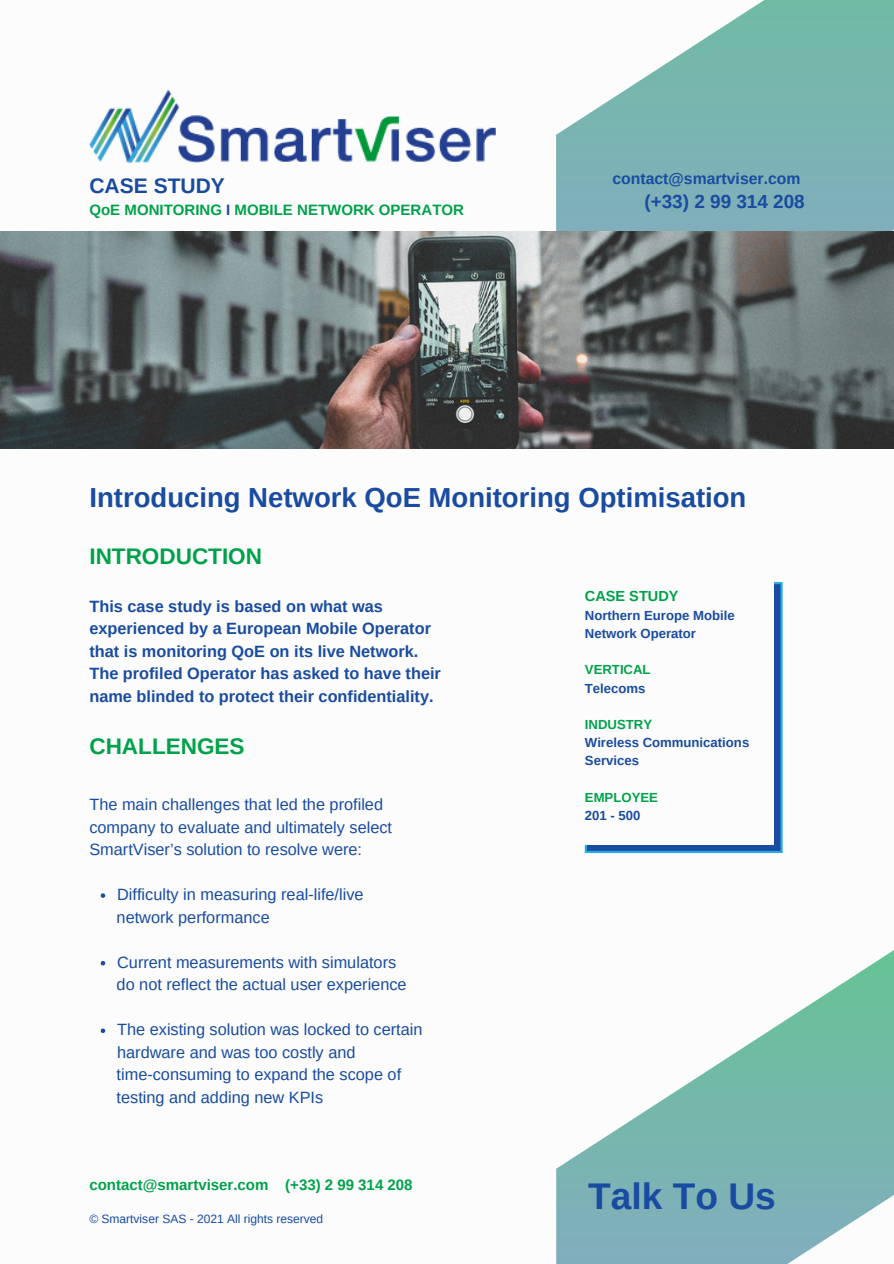
<style>
.page{position:relative;width:894px;height:1264px;background:#fff}
.page>*{position:absolute;margin:0;border:0;box-sizing:border-box;transform-origin:0 0}
.t1{font:700 37.05px "Arimo";color:#194ba0}
.t2{font:700 27.45px "Arimo";color:#194ba0}
.t3{font:700 22.5px "Arimo";color:#00a14b}
.t4{font:700 21px "Arimo";color:#194ba0}
.t5{font:700 18.9px "Arimo";color:#194ba0}
.t6{font:16.35px/22.5px "Arimo";color:#194ba0}
.t7{font:700 16.35px/22.5px "Arimo";color:#194ba0}
.t8{font:700 15.75px "Arimo";color:#194ba0}
.t9{font:700 15px "Arimo";color:#00a14b}
.t10{font:700 14.55px "Arimo";color:#00a14b}
.t11{font:700 13.2px/18.1px "Arimo";color:#194ba0}
.t12{font:700 13.2px "Arimo";color:#00a14b}
.t13{font:12px "Arimo";color:#194ba0}
.s1{color:#194ba0}
</style>
<div class="page">
<div style="left:0;top:0;width:893px;height:1263px;background:#fbfcfb"></div>
<svg style="left:556px;top:0;width:337px;height:231px;fill:#7cb5b5"></svg>
<svg style="left:556px;top:950px;width:337px;height:313px"></svg>
<img style="left:89px;top:89px;width:406px;height:74px">
<svg style="left:584px;top:582px;width:198px;height:271px;background:#2769b3"></svg>
<div style="left:578px;top:576px;width:196px;height:268px;background:#fbfcfb"></div>
<img style="left:0;top:231px;width:893px;height:217px">
<svg style="left:101px;top:893px;width:4px;height:4px"></svg>
<svg style="left:101px;top:961px;width:4px;height:4px"></svg>
<svg style="left:101px;top:1028px;width:4px;height:5px"></svg>
<p class="t4" style="left:89px;top:173px;width:137px">CASE STUDY</p>
<p class="t9" style="left:89px;top:201px;width:376px">QoE MONITORING <span class="s1">I</span> MOBILE NETWORK OPERATOR</p>
<p class="t8" style="left:612px;top:170px;width:189px">contact@smartviser.com</p>
<p class="t5" style="left:644px;top:191px;width:162px">(+33) 2 99 314 208</p>
<p class="t2" style="left:89px;top:482px;width:658px">Introducing Network QoE Monitoring Optimisation</p>
<p class="t3" style="left:89px;top:544px;width:174px">INTRODUCTION</p>
<p class="t7" style="left:89px;top:595px;width:353px">This case study is based on what was experienced by a European Mobile Operator that is monitoring QoE on its live Network.<br>The profiled Operator has asked to have their name blinded to protect their confidentiality.</p>
<p class="t3" style="left:89px;top:733px;width:156px">CHALLENGES</p>
<p class="t6" style="left:89px;top:793px;width:304px">The main challenges that led the profiled company to evaluate and ultimately select<br>SmartViser’s solution to resolve were:</p>
<p class="t6" style="left:117px;top:883px;width:248px">Difficulty in measuring real-life/live</p>
<p class="t6" style="left:117px;top:905px;width:155px">network performance</p>
<p class="t6" style="left:117px;top:950px;width:280px">Current measurements with simulators</p>
<p class="t6" style="left:117px;top:973px;width:291px">do not reflect the actual user experience</p>
<p class="t6" style="left:117px;top:1018px;width:307px">The existing solution was locked to certain hardware and was too costly and</p>
<p class="t6" style="left:117px;top:1063px;width:286px">time-consuming to expand the scope of</p>
<p class="t6" style="left:117px;top:1085px;width:208px">testing and adding new KPIs</p>
<p class="t9" style="left:89px;top:1175px;width:324px">contact@smartviser.com (+33) 2 99 314 208</p>
<p class="t13" style="left:89px;top:1211px;width:235px">© Smartviser SAS - 2021 All rights reserved</p>
<p class="t10" style="left:584px;top:587px;width:95px">CASE STUDY</p>
<p class="t11" style="left:584px;top:606px;width:151px">Northern Europe Mobile</p>
<p class="t11" style="left:584px;top:624px;width:112px">Network Operator</p>
<p class="t12" style="left:584px;top:662px;width:67px">VERTICAL</p>
<p class="t11" style="left:584px;top:679px;width:62px">Telecoms</p>
<p class="t12" style="left:584px;top:717px;width:69px">INDUSTRY</p>
<p class="t11" style="left:584px;top:733px;width:166px">Wireless Communications<br>Services</p>
<p class="t12" style="left:584px;top:789px;width:74px">EMPLOYEE</p>
<p class="t11" style="left:584px;top:806px;width:57px">201 - 500</p>
<p class="t1" style="left:588px;top:1175px;width:189px">Talk To Us</p>
</div>
